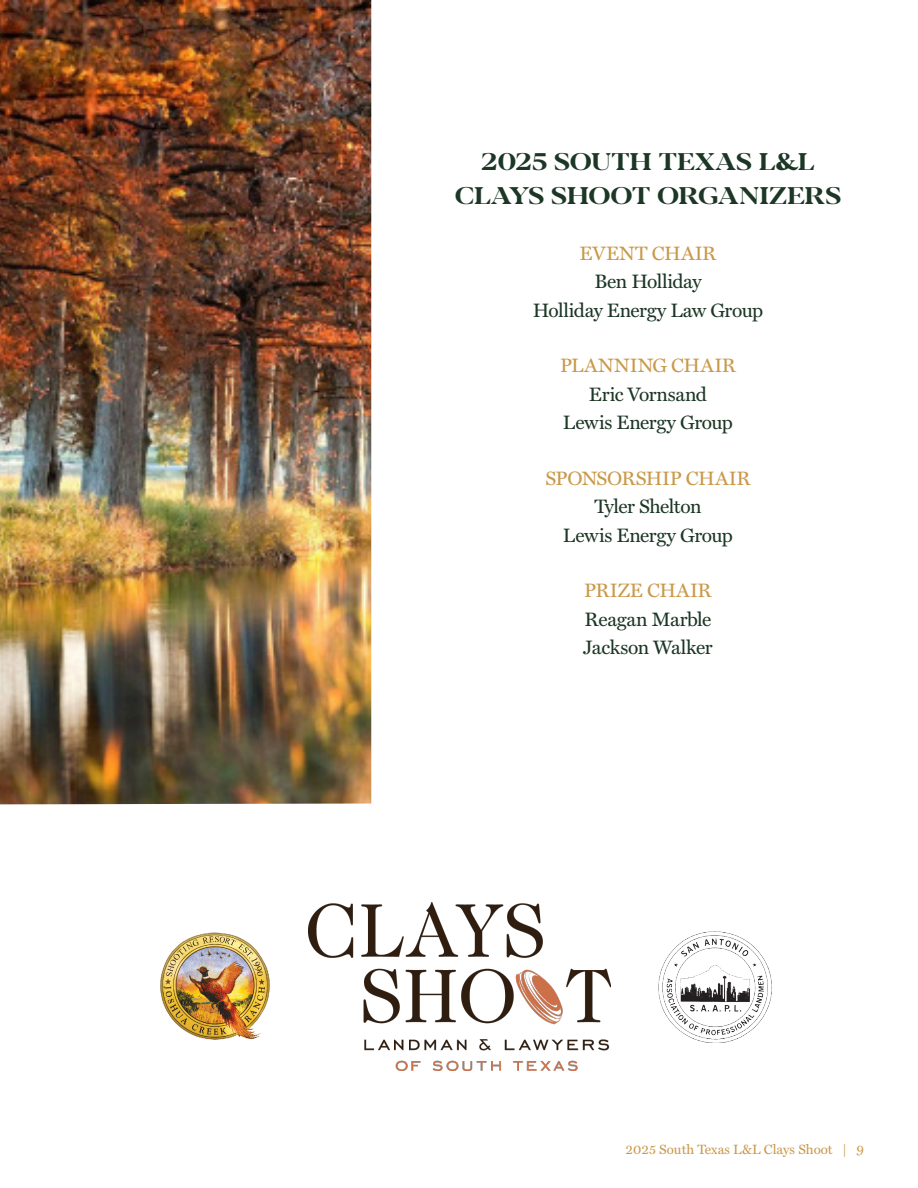
<style>
.page{position:relative;width:918px;height:1188px;background:#fff}
.page>*{position:absolute;margin:0;border:0;box-sizing:border-box;transform-origin:0 0}
.t1{font:700 24px "Blacker Pro Tit";letter-spacing:-.01em;color:#1c3725}
.t2{font:19.5px/28.5px "Miller Text";letter-spacing:-.02em;color:#1c3725;text-align:center}
.t3{font:700 13.5px "Miller Text";color:#ca994a}
.s1{font-weight:700;color:#ca994a}
</style>
<div class="page">
<img style="left:0;top:0;width:371px;height:804px">
<img style="left:309px;top:903px;width:302px;height:168px">
<img style="left:160px;top:932px;width:110px;height:108px">
<img style="left:658px;top:931px;width:114px;height:112px">
<p class="t1" style="left:482px;top:144px;width:93px">2025 SOU</p>
<p class="t1" style="left:612px;top:144px;width:85px">TH TEXAS</p>
<p class="t1" style="left:759px;top:144px;width:56px">L&amp;L</p>
<p class="t1" style="left:455px;top:178px;width:38px">CLAYS</p>
<p class="t1" style="left:551px;top:178px;width:21px">SHOO</p>
<p class="t1" style="left:632px;top:178px;width:104px">T ORGANI</p>
<p class="t1" style="left:769px;top:178px;width:37px">ZERS</p>
<p class="t2" style="left:533px;top:239px;width:232px"><span class="s1">EVENT CHAIR<br></span>Ben Holliday<br>Holliday Energy Law Group</p>
<p class="t2" style="left:560px;top:351px;width:177px"><span class="s1">PLANNING CHAIR<br></span>Eric Vornsand<br>Lewis Energy Group</p>
<p class="t2" style="left:545px;top:464px;width:207px"><span class="s1">SPONSORSHIP CHAIR<br></span>Tyler Shelton<br>Lewis Energy Group</p>
<p class="t2" style="left:583px;top:576px;width:131px;text-align:justify"><span class="s1">PRIZE CHAIR </span>Reagan Marble Jackson Walker</p>
<p class="t3" style="left:626px;top:1141px;width:240px">2025 South Texas L&amp;L Clays Shoot | 9</p>
</div>
